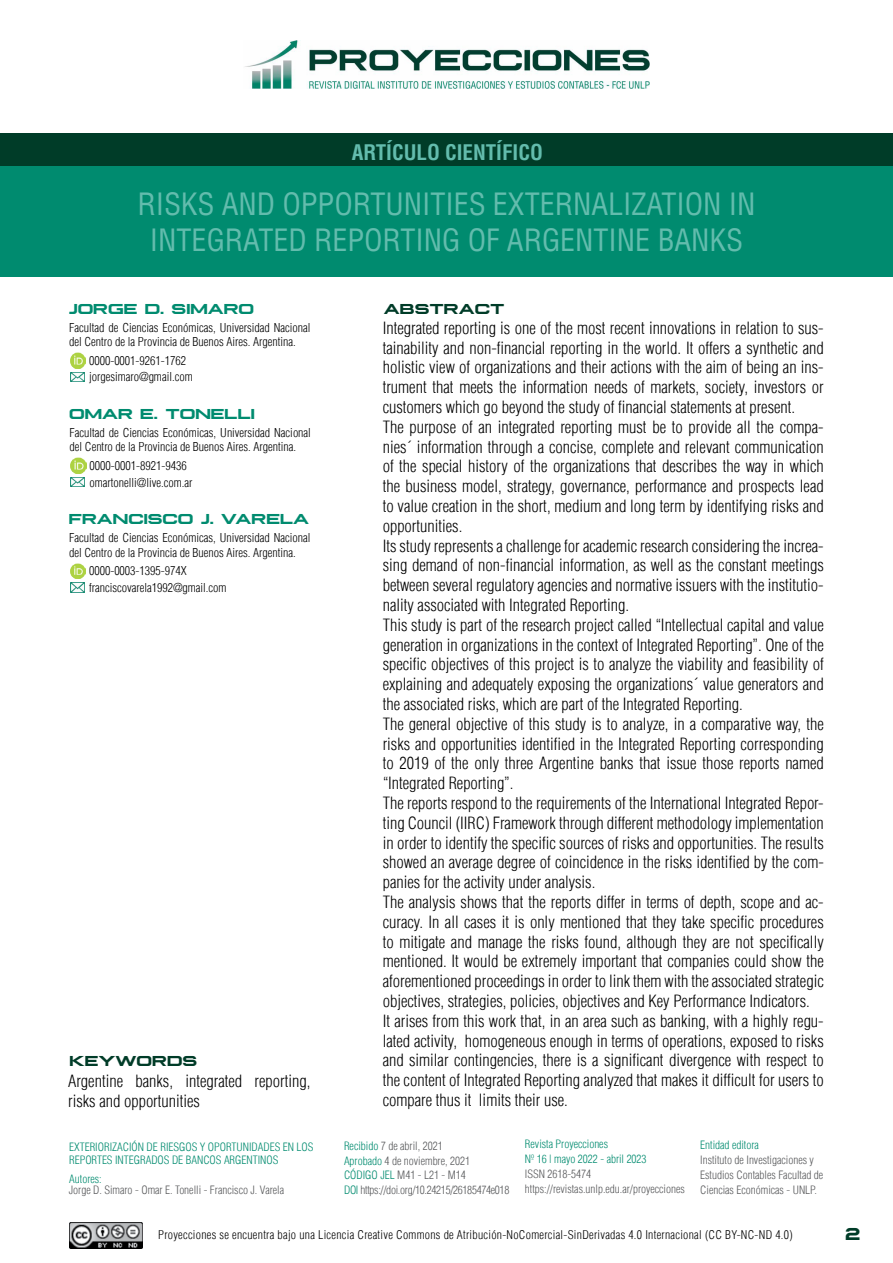
<style>
.page{position:relative;width:893px;height:1263px;background:#fff}
.page>*{position:absolute;margin:0;border:0;box-sizing:border-box;transform-origin:0 0}
.t1{font:30px/36px "Switzerland Condensed";color:#63bcad;text-align:center}
.t2{font:700 condensed 21px "Switzerland";color:#63bcad}
.t3{font:700 18px "Plateia";color:#003c28}
.t4{font:16.5px/19.8px "Switzerland Cond Light";color:#000}
.t5{font:700 15px "Plateia";color:#008b6f}
.t6{font:700 15px "Plateia";color:#003c28}
.t7{font:12px/14.4px "Switzerland Cond Light";color:#000}
.t8{font:11.7px "Switzerland Cond Light";letter-spacing:.025em;color:#000}
.t9{font:11.25px/15px "Switzerland Cond Light";color:#58595b}
.t10{font:11.25px/13.5px "Switzerland Cond Light";color:#008b6f}
.t11{font:11.25px/15.3px "Switzerland Cond Light";letter-spacing:-.025em;color:#58595b}
.s1{color:#008b6f}
</style>
<div class="page">
<img style="left:245px;top:40px;width:404px;height:48px">
<img style="left:69px;top:1222px;width:73px;height:26px">
<div style="left:0;top:134px;width:893px;height:33px;background:#003c28"></div>
<div style="left:0;top:166px;width:893px;height:110px;background:#008b6f"></div>
<img style="left:70px;top:372px;width:14px;height:10px">
<img style="left:70px;top:353px;width:16px;height:15px">
<img style="left:71px;top:477px;width:14px;height:10px">
<img style="left:71px;top:458px;width:15px;height:15px">
<img style="left:70px;top:583px;width:14px;height:9px">
<img style="left:70px;top:563px;width:16px;height:16px">
<p class="t2" style="left:352px;top:139px;width:193px">ARTÍCULO CIENTÍFICO</p>
<h1 class="t1" style="left:137px;top:185px;width:620px">RISKS AND OPPORTUNITIES EXTERNALIZATION IN<br>INTEGRATED REPORTING OF ARGENTINE BANKS</h1>
<p class="t5" style="left:69px;top:300px;width:187px">JORGE D. SIMARO</p>
<p class="t7" style="left:69px;top:320px;width:243px">Facultad de Ciencias Económicas, Universidad Nacional del Centro de la Provincia de Buenos Aires. Argentina.</p>
<p class="t7" style="left:89px;top:352px;width:105px;line-height:16.4px">0000-0001-9261-1762 jorgesimaro@gmail.com</p>
<p class="t5" style="left:69px;top:405px;width:187px">OMAR E. TONELLI</p>
<p class="t7" style="left:70px;top:425px;width:243px">Facultad de Ciencias Económicas, Universidad Nacional del Centro de la Provincia de Buenos Aires. Argentina.</p>
<p class="t7" style="left:90px;top:457px;width:104px;line-height:16.4px">0000-0001-8921-9436 omartonelli@live.com.ar</p>
<p class="t5" style="left:69px;top:510px;width:242px">FRANCISCO J. VARELA</p>
<p class="t7" style="left:69px;top:530px;width:243px">Facultad de Ciencias Económicas, Universidad Nacional del Centro de la Provincia de Buenos Aires. Argentina.</p>
<p class="t7" style="left:89px;top:563px;width:139px;line-height:16.4px">0000-0003-1395-974X franciscovarela1992@gmail.com</p>
<p class="t6" style="left:69px;top:1052px;width:129px">KEYWORDS</p>
<p class="t4" style="left:68px;top:1071px;width:244px">Argentine banks, integrated reporting, risks and opportunities</p>
<p class="t10" style="left:69px;top:1140px;width:246px">EXTERIORIZACIÓN DE RIESGOS Y OPORTUNIDADES EN LOS<br>REPORTES INTEGRADOS DE BANCOS ARGENTINOS</p>
<p class="t9" style="left:69px;top:1182px;width:217px">Jorge D. Simaro - Omar E. Tonelli - Francisco J. Varela</p>
<p class="t10" style="left:69px;top:1171px;width:34px">Autores:</p>
<p class="t6" style="left:384px;top:300px;width:122px">ABSTRACT</p>
<p class="t4" style="left:383px;top:318px;width:443px">Integrated reporting is one of the most recent innovations in relation to sus&shy;tainability and non-financial reporting in the world. It offers a synthetic and holistic view of organizations and their actions with the aim of being an ins&shy;trument that meets the information needs of markets, society, investors or customers which go beyond the study of financial statements at present.<br>The purpose of an integrated reporting must be to provide all the compa&shy;nies´ information through a concise, complete and relevant communication of the special history of the organizations that describes the way in which the business model, strategy, governance, performance and prospects lead to value creation in the short, medium and long term by identifying risks and opportunities.<br>Its study represents a challenge for academic research considering the increa&shy;sing demand of non-financial information, as well as the constant meetings between several regulatory agencies and normative issuers with the institutio&shy;nality associated with Integrated Reporting.<br>This study is part of the research project called “Intellectual capital and value generation in organizations in the context of Integrated Reporting”. One of the specific objectives of this project is to analyze the viability and feasibility of explaining and adequately exposing the organizations´ value generators and the associated risks, which are part of the Integrated Reporting.<br>The general objective of this study is to analyze, in a comparative way, the risks and opportunities identified in the Integrated Reporting corresponding to 2019 of the only three Argentine banks that issue those reports named “Integrated Reporting”.<br>The reports respond to the requirements of the International Integrated Repor&shy;ting Council (IIRC) Framework through different methodology implementation in order to identify the specific sources of risks and opportunities. The results showed an average degree of coincidence in the risks identified by the com&shy;panies for the activity under analysis.<br>The analysis shows that the reports differ in terms of depth, scope and ac&shy;curacy. In all cases it is only mentioned that they take specific procedures to mitigate and manage the risks found, although they are not specifically mentioned. It would be extremely important that companies could show the aforementioned proceedings in order to link them with the associated strategic objectives, strategies, policies, objectives and Key Performance Indicators.<br>It arises from this work that, in an area such as banking, with a highly regu&shy;lated activity, homogeneous enough in terms of operations, exposed to risks and similar contingencies, there is a significant divergence with respect to the content of Integrated Reporting analyzed that makes it difficult for users to compare thus it limits their use.</p>
<p class="t9" style="left:344px;top:1138px;width:128px"><span class="s1">Recibido</span> 7 de abril, 2021<br><span class="s1">Aprobado</span> 4 de noviembre, 2021</p>
<p class="t11" style="left:344px;top:1167px;width:167px"><span class="s1">CÓDIGO JEL</span> M41 - L21 - M14<br><span class="s1">DOI</span> https://doi.org/10.24215/26185474e018</p>
<p class="t10" style="left:525px;top:1136px;width:123px;line-height:15px">Revista Proyecciones<br>Nº 16 | mayo 2022 - abril 2023</p>
<p class="t9" style="left:525px;top:1166px;width:161px">ISSN 2618-5474 https://revistas.unlp.edu.ar/proyecciones</p>
<p class="t10" style="left:700px;top:1137px;width:60px">Entidad editora</p>
<p class="t9" style="left:700px;top:1152px;width:125px">Instituto de Investigaciones y<br>Estudios Contables Facultad de<br>Ciencias Económicas - UNLP.</p>
<p class="t8" style="left:158px;top:1228px;width:636px">Proyecciones se encuentra bajo una Licencia Creative Commons de Atribución-NoComercial-SinDerivadas 4.0 Internacional (CC BY-NC-ND 4.0)</p>
<p class="t3" style="left:845px;top:1223px;width:17px">2</p>
</div>
